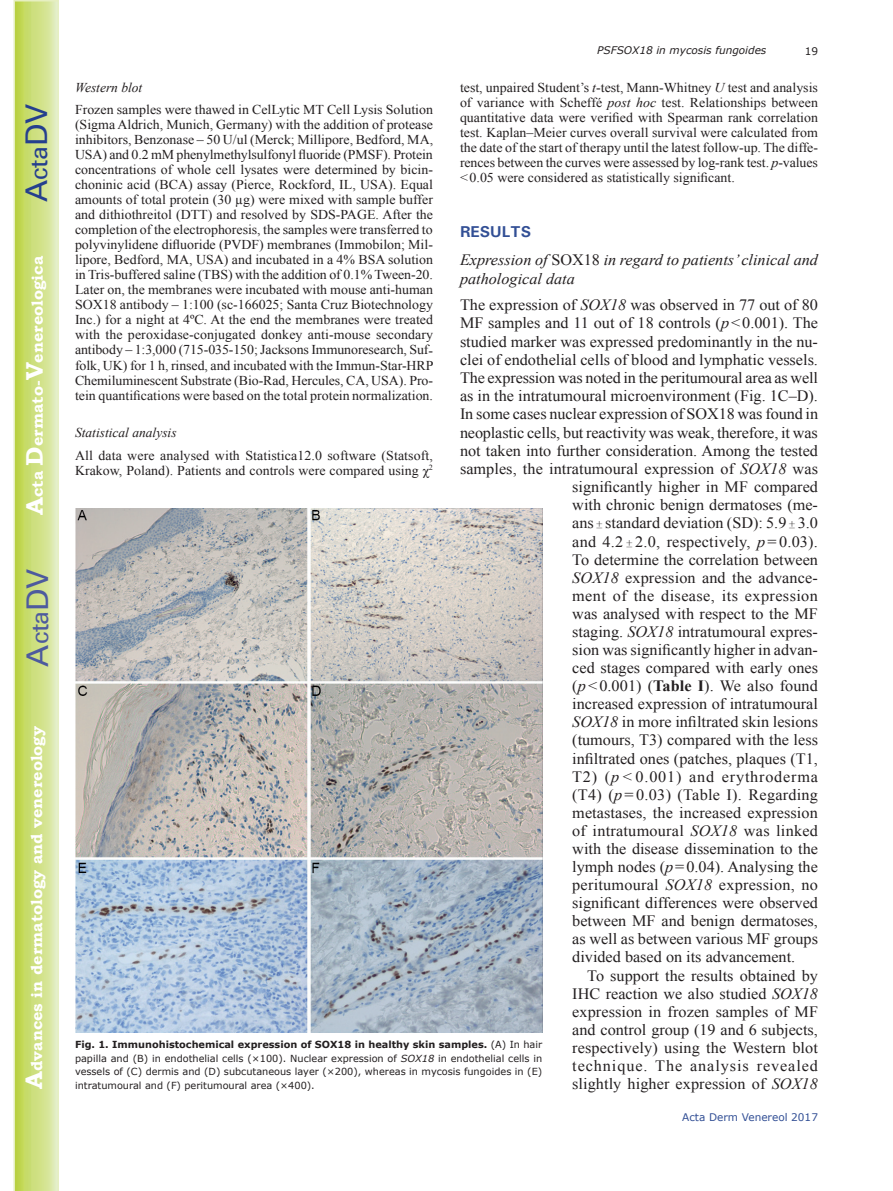
<style>
.page{position:relative;width:893px;height:1191px;background:#fff}
.page>*{position:absolute;margin:0;border:0;box-sizing:border-box;transform-origin:0 0}
.t1{font:30px "Univers";color:#4d5a9e}
.t2{font:30px "Univers";color:#253f8e}
.t3{font:15.75px "Times New Roman";color:#231f20}
.t4{font:italic 15.75px/19px "Times New Roman";color:#231f20}
.t5{font:700 15.75px "Bookman Old Style";color:#fff}
.t6{font:15.75px "Times New Roman";letter-spacing:.025em;color:#231f20}
.t7{font:15.75px "Times New Roman";letter-spacing:.055em;color:#231f20}
.t8{font:15.75px "Times New Roman";letter-spacing:.05em;color:#231f20}
.t9{font:700 15.75px "Univers";color:#324f95}
.t10{font:13.5px/15px "Times New Roman";color:#231f20;text-align:justify}
.t11{font:italic 13.5px "Times New Roman";color:#231f20}
.t12{font:italic 10.5px "Verdana";color:#231f20}
.t13{font:10.5px "Verdana";color:#324f95}
.t14{font:10.5px "Verdana";color:#231f20}
.t15{font:9.75px/13.5px "Verdana";color:#231f20;text-align:justify}
.s1{font-size:24px}
.s2{font-style:italic}
.s3{font-style:normal}
.s4{font-family:"Perpetua";font-size:10.5px}
.s5{font-weight:700}
</style>
<div class="page">
<img style="left:75px;top:508px;width:467px;height:524px">
<svg style="left:14px;top:0;width:45px;height:1191px;background:#cfe084"></svg>
<h1 class="t2" style="left:19px;top:202px;width:100px;rotate:-90deg">A<span class="s1">cta</span>DV</h1>
<p class="t5" style="left:28px;top:515px;width:260px;rotate:-90deg"><span class="s1">A</span>cta <span class="s1">D</span>ermato-<span class="s1">V</span>enereologica</p>
<h1 class="t1" style="left:20px;top:666px;width:100px;rotate:-90deg">A<span class="s1">cta</span>DV</h1>
<p class="t5" style="left:27px;top:1088px;width:364px;rotate:-90deg"><span class="s1">A</span>dvances in dermatology and venereology</p>
<p class="t12" style="left:597px;top:44px;width:171px">PSFSOX18 in mycosis fungoides</p>
<p class="t14" style="left:805px;top:44px;width:15px">19</p>
<p class="t10" style="left:460px;top:80px;width:360px">test, unpaired Student’s <span class="s2">t</span>-test, Mann-Whitney <span class="s2">U</span> test and analysis of variance with Scheffé <span class="s2">post hoc</span> test. Relationships between quantitative data were verified with Spearman rank correlation test. Kaplan–Meier curves overall survival were calculated from the date of the start of therapy until the latest follow-up. The diffe&shy;rences between the curves were assessed by log-rank test. <span class="s2">p</span>-values &lt;0.05 were considered as statistically significant.</p>
<p class="t11" style="left:75px;top:78px;width:69px">Western blot</p>
<p class="t10" style="left:75px;top:102px;width:360px">Frozen samples were thawed in CelLytic MT Cell Lysis Solution (Sigma Aldrich, Munich, Germany) with the addition of protease inhibitors, Benzonase – 50 U/ul (Merck; Millipore, Bedford, MA, USA) and 0.2 mM phenylmethylsulfonyl fluoride (PMSF). Protein concentrations of whole cell lysates were determined by bicin&shy;choninic acid (BCA) assay (Pierce, Rockford, IL, USA). Equal amounts of total protein (30 µg) were mixed with sample buffer and dithiothreitol (DTT) and resolved by SDS-PAGE. After the completion of the electrophoresis, the samples were transferred to polyvinylidene difluoride (PVDF) membranes (Immobilon; Mil&shy;lipore, Bedford, MA, USA) and incubated in a 4% BSA solution in Tris-buffered saline (TBS) with the addition of 0.1% Tween-20.<br>Later on, the membranes were incubated with mouse anti-human SOX18 antibody – 1:100 (sc-166025; Santa Cruz Biotechnology Inc.) for a night at 4ºC. At the end the membranes were treated with the peroxidase-conjugated donkey anti-mouse secondary antibody – 1:3,000 (715-035-150; Jacksons Immunoresearch, Suf&shy;folk, UK) for 1 h, rinsed, and incubated with the Immun-Star-HRP Chemiluminescent Substrate (Bio-Rad, Hercules, CA, USA). Pro&shy;tein quantifications were based on the total protein normalization.</p>
<p class="t11" style="left:75px;top:423px;width:103px">Statistical analysis</p>
<p class="t10" style="left:75px;top:447px;width:360px">All data were analysed with Statistica12.0 software (Statsoft,<br>Krakow, Poland). Patients and controls were compared using χ<sup>2</sup></p>
<p class="t9" style="left:460px;top:222px;width:73px">RESULTS</p>
<p class="t4" style="left:460px;top:250px;width:360px">Expression of <span class="s3">SOX18</span> in regard to patients’ clinical and pathological data</p>
<p class="t3" style="left:460px;top:294px;width:359px">The expression of <span class="s2">SOX18</span> was observed in 77 out of 80</p>
<p class="t3" style="left:460px;top:312px;width:359px">MF samples and 11 out of 18 controls (<span class="s2">p</span>&lt;0.001). The</p>
<p class="t3" style="left:460px;top:331px;width:359px">studied marker was expressed predominantly in the nu-</p>
<p class="t3" style="left:460px;top:349px;width:360px">clei of endothelial cells of blood and lymphatic vessels.</p>
<p class="t3" style="left:460px;top:367px;width:359px">The expression was noted in the peritumoural area as well</p>
<p class="t3" style="left:460px;top:385px;width:360px">as in the intratumoural microenvironment (Fig. 1C–D).</p>
<p class="t3" style="left:460px;top:403px;width:360px">In some cases nuclear expression of SOX18 was found in</p>
<p class="t3" style="left:460px;top:422px;width:359px">neoplastic cells, but reactivity was weak, therefore, it was</p>
<p class="t3" style="left:460px;top:440px;width:360px">not taken into further consideration. Among the tested</p>
<p class="t3" style="left:460px;top:458px;width:359px">samples, the intratumoural expression of <span class="s2">SOX18</span> was</p>
<p class="t3" style="left:572px;top:476px;width:247px">significantly higher in MF compared</p>
<p class="t3" style="left:572px;top:494px;width:247px">with chronic benign dermatoses (me-</p>
<p class="t3" style="left:572px;top:512px;width:247px">ans <span class="s4">±</span> standard deviation (SD): 5.9 <span class="s4">±</span> 3.0</p>
<p class="t3" style="left:572px;top:530px;width:247px">and 4.2 <span class="s4">±</span> 2.0, respectively, <span class="s2">p</span> = 0.03).</p>
<p class="t3" style="left:572px;top:549px;width:247px">To determine the correlation between</p>
<p class="t3" style="left:572px;top:567px;width:247px"><span class="s2">SOX18</span> expression and the advance-</p>
<p class="t6" style="left:572px;top:585px;width:247px">ment of the disease, its expression</p>
<p class="t3" style="left:572px;top:603px;width:247px">was analysed with respect to the MF</p>
<p class="t3" style="left:572px;top:621px;width:247px">staging. <span class="s2">SOX18</span> intratumoural expres-</p>
<p class="t3" style="left:572px;top:639px;width:247px">sion was significantly higher in advan-</p>
<p class="t3" style="left:572px;top:657px;width:247px">ced stages compared with early ones</p>
<p class="t3" style="left:572px;top:675px;width:247px">(<span class="s2">p</span>&lt;0.001) (<span class="s5">Table I</span>). We also found</p>
<p class="t3" style="left:572px;top:693px;width:247px">increased expression of intratumoural</p>
<p class="t3" style="left:572px;top:711px;width:247px"><span class="s2">SOX18</span> in more infiltrated skin lesions</p>
<p class="t3" style="left:572px;top:729px;width:247px">(tumours, T3) compared with the less</p>
<p class="t3" style="left:572px;top:747px;width:247px">infiltrated ones (patches, plaques (T1,</p>
<p class="t8" style="left:572px;top:765px;width:247px">T2) (<span class="s2">p</span> &lt; 0.001) and erythroderma</p>
<p class="t3" style="left:572px;top:784px;width:247px">(T4) (<span class="s2">p</span> = 0.03) (Table I). Regarding</p>
<p class="t3" style="left:572px;top:802px;width:247px">metastases, the increased expression</p>
<p class="t3" style="left:572px;top:820px;width:247px">of intratumoural <span class="s2">SOX18</span> was linked</p>
<p class="t3" style="left:572px;top:838px;width:247px">with the disease dissemination to the</p>
<p class="t3" style="left:572px;top:856px;width:247px">lymph nodes (<span class="s2">p</span>=0.04). Analysing the</p>
<p class="t3" style="left:572px;top:874px;width:247px">peritumoural <span class="s2">SOX18</span> expression, no</p>
<p class="t3" style="left:572px;top:892px;width:247px">significant differences were observed</p>
<p class="t3" style="left:572px;top:910px;width:247px">between MF and benign dermatoses,</p>
<p class="t3" style="left:572px;top:928px;width:247px">as well as between various MF groups</p>
<p class="t3" style="left:572px;top:946px;width:225px">divided based on its advancement.</p>
<p class="t3" style="left:587px;top:964px;width:232px">To support the results obtained by</p>
<p class="t3" style="left:572px;top:982px;width:247px">IHC reaction we also studied <span class="s2">SOX18</span></p>
<p class="t3" style="left:572px;top:1001px;width:247px">expression in frozen samples of MF</p>
<p class="t3" style="left:572px;top:1019px;width:247px">and control group (19 and 6 subjects,</p>
<p class="t3" style="left:572px;top:1037px;width:247px">respectively) using the Western blot</p>
<p class="t7" style="left:572px;top:1055px;width:247px">technique. The analysis revealed</p>
<p class="t3" style="left:572px;top:1073px;width:247px">slightly higher expression of <span class="s2">SOX18</span></p>
<p class="t15" style="left:75px;top:1038px;width:469px"><span class="s5">Fig. 1. Immunohistochemical expression of SOX18 in healthy skin samples.</span> (A) In hair papilla and (B) in endothelial cells (×100). Nuclear expression of <span class="s2">SOX18</span> in endothelial cells in vessels of (C) dermis and (D) subcutaneous layer (×200), whereas in mycosis fungoides in (E) intratumoural and (F) peritumoural area (×400).</p>
<p class="t13" style="left:682px;top:1110px;width:137px">Acta Derm Venereol 2017</p>
</div>
